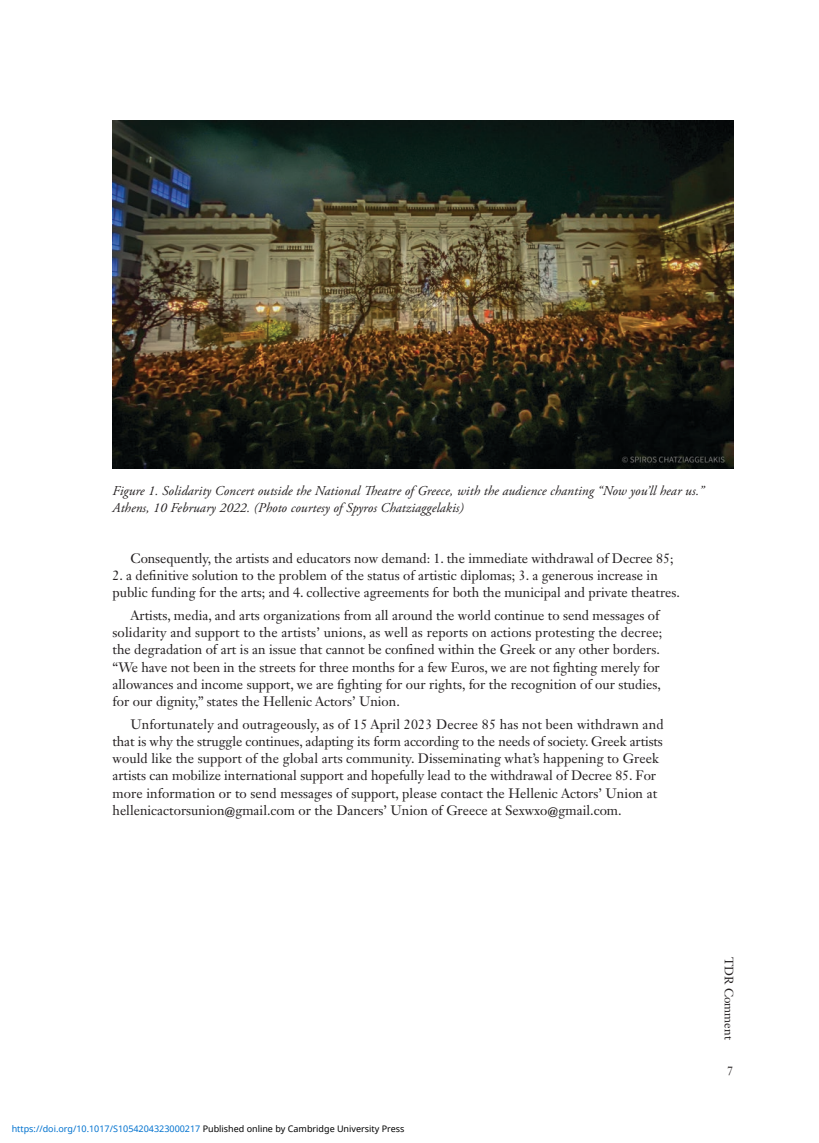
<style>
.page{position:relative;width:819px;height:1143px;background:#fff}
.page>*{position:absolute;margin:0;border:0;box-sizing:border-box;transform-origin:0 0}
.t1{font:13.5px/17.2px "Janson Text LT Std";color:#231f20}
.t2{font:italic 13.5px/17.2px "Adobe Garamond Pro";letter-spacing:.005em;color:#231f20}
.t3{font:12px "Janson Text LT Std";color:#231f20}
.t4{font:9px "Noto Sans";color:#0172cf}
.s1{color:#000}
</style>
<div class="page">
<img style="left:113px;top:120px;width:621px;height:348px">
<p class="t2" style="left:113px;top:482px;width:593px">Figure 1. Solidarity Concert outside the National Theatre of Greece, with the audience chanting “Now you’ll hear us.”<br>Athens, 10 February 2022. (Photo courtesy of Spyros Chatziaggelakis)</p>
<p class="t1" style="left:130px;top:549px;width:545px">Consequently, the artists and educators now demand: 1. the immediate withdrawal of Decree 85;</p>
<p class="t1" style="left:113px;top:567px;width:569px">2. a definitive solution to the problem of the status of artistic diplomas; 3. a generous increase in public funding for the arts; and 4. collective agreements for both the municipal and private theatres.</p>
<p class="t1" style="left:113px;top:606px;width:551px;text-indent:18px">Artists, media, and arts organizations from all around the world continue to send messages of solidarity and support to the artists’ unions, as well as reports on actions protesting the decree; the degradation of art is an issue that cannot be confined within the Greek or any other borders. “We have not been in the streets for three months for a few Euros, we are not fighting merely for allowances and income support, we are fighting for our rights, for the recognition of our studies, for our dignity,” states the Hellenic Actors’ Union.</p>
<p class="t1" style="left:113px;top:715px;width:553px;text-indent:18px">Unfortunately and outrageously, as of 15 April 2023 Decree 85 has not been withdrawn and that is why the struggle continues, adapting its form according to the needs of society. Greek artists would like the support of the global arts community. Disseminating what’s happening to Greek artists can mobilize international support and hopefully lead to the withdrawal of Decree 85. For more information or to send messages of support, please contact the Hellenic Actors’ Union at hellenicactorsunion@gmail.com or the Dancers’ Union of Greece at Sexwxo@gmail.com.</p>
<p class="t4" style="left:12px;top:1123px;width:394px">https://doi.org/10.1017/S1054204323000217 <span class="s1">Published online by Cambridge University Press</span></p>
<p class="t3" style="left:737px;top:957px;width:84px;rotate:90deg">TDR Comment</p>
<p class="t3" style="left:727px;top:1063px;width:8px">7</p>
</div>
